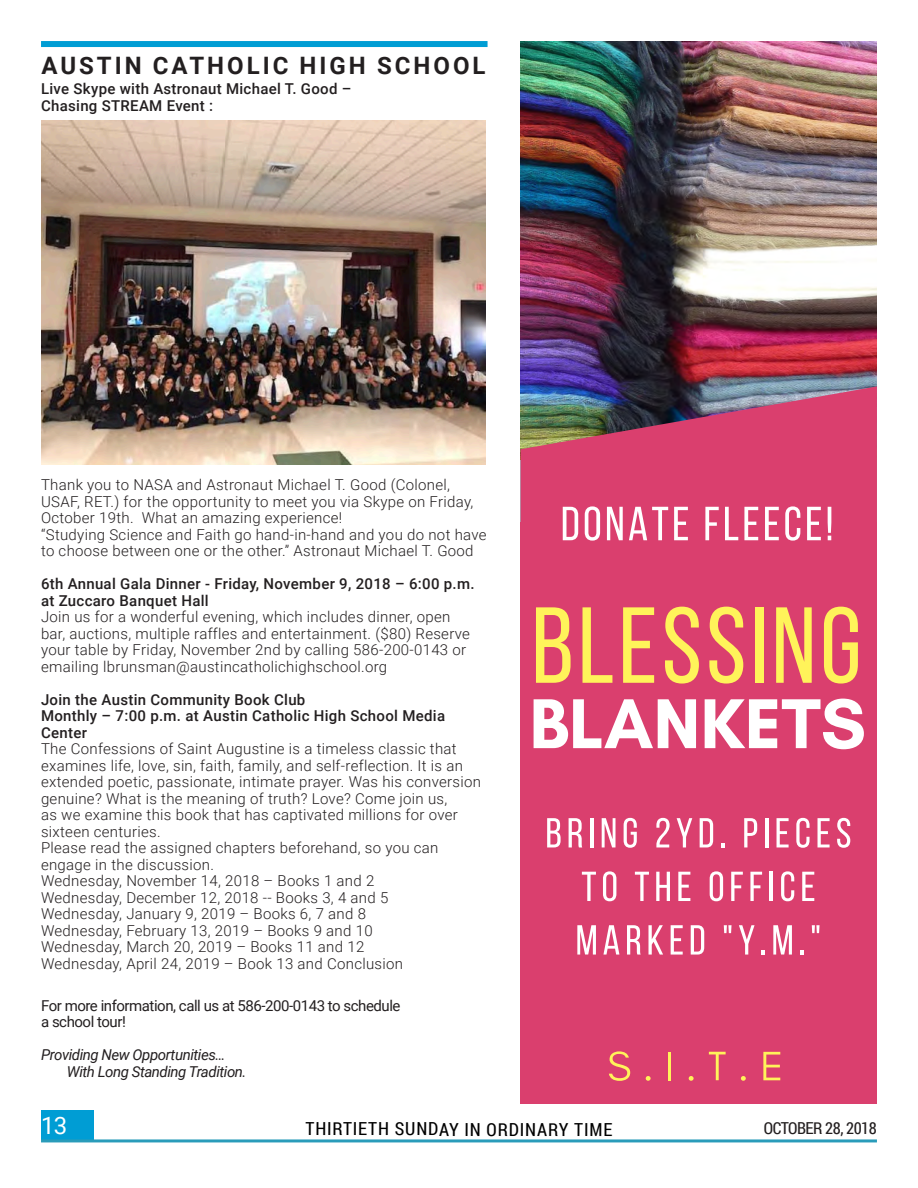
<style>
.page{position:relative;width:918px;height:1188px;background:#fff}
.page>*{position:absolute;margin:0;border:0;box-sizing:border-box;transform-origin:0 0}
.t1{font:700 24px "Roboto";letter-spacing:.125em;color:#231f20}
.t2{font:24px "Roboto";color:#fff}
.t3{font:18px "Roboto Condensed";letter-spacing:.045em;color:#000}
.t4{font:16.5px "Roboto Condensed";letter-spacing:-.03em;color:#231f20}
.Paragraph_Style_2{font:300 15px/16.5px "Roboto";letter-spacing:.02em;color:#231f20}
.Paragraph_Style_2-2{font:500 15px/16.5px "Roboto";letter-spacing:.02em;color:#231f20}
.t5{font:15px/16.5px "Roboto";letter-spacing:-.03em;color:#231f20}
.t6{font:italic 15px "Roboto";letter-spacing:-.03em;color:#231f20}
</style>
<div class="page">
<div style="left:41px;top:1111px;width:52px;height:29px;background:#009dd4"></div>
<hr style="left:41px;top:1139px;width:836px;height:3px;background:#2a9cba">
<div style="left:41px;top:41px;width:447px;height:6px;background:#009dd4"></div>
<img style="left:41px;top:121px;width:444px;height:344px">
<img style="left:521px;top:41px;width:356px;height:345px">
<img style="left:521px;top:386px;width:356px;height:137px">
<div style="left:521px;top:523px;width:356px;height:86px;background:#da3f6e"></div>
<div style="left:521px;top:608px;width:356px;height:87px;background:#da3f6e"></div>
<div style="left:521px;top:694px;width:356px;height:87px;background:#da3f6e"></div>
<div style="left:521px;top:780px;width:356px;height:86px;background:#da3f6e"></div>
<div style="left:521px;top:866px;width:356px;height:86px;background:#da3f6e"></div>
<div style="left:521px;top:951px;width:356px;height:87px;background:#da3f6e"></div>
<div style="left:521px;top:1037px;width:356px;height:67px;background:#da3f6e"></div>
<svg style="left:563px;top:507px;width:15px;height:33px"></svg>
<svg style="left:585px;top:506px;width:15px;height:35px"></svg>
<svg style="left:607px;top:507px;width:16px;height:33px"></svg>
<svg style="left:629px;top:507px;width:39px;height:33px"></svg>
<svg style="left:674px;top:507px;width:14px;height:33px"></svg>
<svg style="left:705px;top:507px;width:14px;height:33px"></svg>
<svg style="left:725px;top:507px;width:13px;height:33px"></svg>
<svg style="left:744px;top:507px;width:14px;height:33px"></svg>
<svg style="left:765px;top:507px;width:14px;height:33px"></svg>
<svg style="left:785px;top:506px;width:15px;height:35px"></svg>
<svg style="left:807px;top:507px;width:14px;height:33px"></svg>
<svg style="left:828px;top:507px;width:3px;height:33px"></svg>
<svg style="left:547px;top:818px;width:14px;height:29px"></svg>
<svg style="left:569px;top:818px;width:13px;height:29px"></svg>
<hr style="left:590px;top:818px;width:3px;height:29px;background:#fff">
<svg style="left:602px;top:818px;width:14px;height:29px"></svg>
<svg style="left:624px;top:818px;width:13px;height:30px"></svg>
<svg style="left:656px;top:818px;width:14px;height:29px"></svg>
<svg style="left:677px;top:818px;width:15px;height:29px"></svg>
<svg style="left:700px;top:818px;width:13px;height:29px"></svg>
<svg style="left:721px;top:843px;width:3px;height:4px"></svg>
<svg style="left:744px;top:818px;width:13px;height:29px"></svg>
<hr style="left:765px;top:818px;width:3px;height:29px;background:#fff">
<svg style="left:777px;top:818px;width:12px;height:29px"></svg>
<svg style="left:796px;top:818px;width:14px;height:30px"></svg>
<svg style="left:818px;top:818px;width:12px;height:29px"></svg>
<svg style="left:837px;top:818px;width:13px;height:30px"></svg>
<svg style="left:582px;top:872px;width:14px;height:29px"></svg>
<svg style="left:603px;top:871px;width:13px;height:30px"></svg>
<svg style="left:635px;top:872px;width:14px;height:29px"></svg>
<svg style="left:656px;top:872px;width:14px;height:29px"></svg>
<svg style="left:678px;top:872px;width:12px;height:29px"></svg>
<svg style="left:710px;top:871px;width:13px;height:30px"></svg>
<svg style="left:731px;top:872px;width:12px;height:29px"></svg>
<svg style="left:750px;top:872px;width:12px;height:29px"></svg>
<hr style="left:770px;top:872px;width:3px;height:29px;background:#fff">
<svg style="left:781px;top:871px;width:13px;height:30px"></svg>
<svg style="left:802px;top:872px;width:12px;height:29px"></svg>
<svg style="left:577px;top:925px;width:19px;height:30px"></svg>
<svg style="left:603px;top:925px;width:16px;height:30px"></svg>
<svg style="left:627px;top:925px;width:14px;height:30px"></svg>
<svg style="left:649px;top:925px;width:14px;height:30px"></svg>
<svg style="left:671px;top:925px;width:12px;height:30px"></svg>
<svg style="left:691px;top:925px;width:13px;height:30px"></svg>
<svg style="left:724px;top:925px;width:8px;height:8px"></svg>
<svg style="left:739px;top:925px;width:16px;height:30px"></svg>
<svg style="left:762px;top:950px;width:3px;height:5px"></svg>
<svg style="left:773px;top:925px;width:19px;height:30px"></svg>
<svg style="left:800px;top:950px;width:3px;height:5px"></svg>
<svg style="left:812px;top:925px;width:8px;height:8px"></svg>
<svg style="left:536px;top:607px;width:35px;height:76px"></svg>
<svg style="left:583px;top:607px;width:29px;height:76px"></svg>
<svg style="left:623px;top:607px;width:31px;height:76px"></svg>
<svg style="left:665px;top:607px;width:34px;height:77px"></svg>
<svg style="left:709px;top:607px;width:34px;height:77px"></svg>
<div style="left:755px;top:607px;width:8px;height:76px;background:#fff35a"></div>
<svg style="left:776px;top:607px;width:36px;height:76px"></svg>
<svg style="left:824px;top:607px;width:34px;height:77px"></svg>
<svg style="left:534px;top:699px;width:162px;height:49px"></svg>
<svg style="left:705px;top:699px;width:159px;height:50px"></svg>
<svg style="left:609px;top:1051px;width:21px;height:30px"></svg>
<svg style="left:646px;top:1076px;width:5px;height:5px"></svg>
<hr style="left:668px;top:1052px;width:3px;height:28px;background:#fff35a">
<svg style="left:689px;top:1076px;width:5px;height:5px"></svg>
<svg style="left:709px;top:1052px;width:17px;height:28px"></svg>
<svg style="left:741px;top:1076px;width:5px;height:5px"></svg>
<svg style="left:763px;top:1052px;width:17px;height:28px"></svg>
<p class="t1" style="left:41px;top:49px;width:446px">AUSTIN CATHOLIC HIGH SCHOOL</p>
<p class="Paragraph_Style_2-2" style="left:41px;top:80px;width:312px">Live Skype with Astronaut Michael T. Good –<br>Chasing STREAM Event :</p>
<p class="Paragraph_Style_2" style="left:41px;top:476px;width:434px">Thank you to NASA and Astronaut Michael T. Good (Colonel,<br>USAF, RET.) for the opportunity to meet you via Skype on Friday,<br>October 19th. What an amazing experience!</p>
<p class="Paragraph_Style_2" style="left:41px;top:526px;width:447px">“Studying Science and Faith go hand-in-hand and you do not have to choose between one or the other.” Astronaut Michael T. Good</p>
<p class="Paragraph_Style_2-2" style="left:41px;top:575px;width:435px">6th Annual Gala Dinner - Friday, November 9, 2018 – 6:00 p.m. at Zuccaro Banquet Hall</p>
<p class="Paragraph_Style_2" style="left:41px;top:608px;width:430px">Join us for a wonderful evening, which includes dinner, open bar, auctions, multiple raffles and entertainment. ($80) Reserve your table by Friday, November 2nd by calling 586-200-0143 or emailing lbrunsman@austincatholichighschool.org</p>
<p class="Paragraph_Style_2-2" style="left:41px;top:691px;width:266px">Join the Austin Community Book Club</p>
<p class="Paragraph_Style_2-2" style="left:41px;top:707px;width:406px">Monthly – 7:00 p.m. at Austin Catholic High School Media<br>Center</p>
<p class="Paragraph_Style_2" style="left:41px;top:740px;width:441px">The Confessions of Saint Augustine is a timeless classic that examines life, love, sin, faith, family, and self-reflection. It is an extended poetic, passionate, intimate prayer. Was his conversion genuine? What is the meaning of truth? Love? Come join us,<br>as we examine this book that has captivated millions for over sixteen centuries.</p>
<p class="Paragraph_Style_2" style="left:41px;top:839px;width:399px">Please read the assigned chapters beforehand, so you can engage in the discussion.</p>
<p class="Paragraph_Style_2" style="left:41px;top:872px;width:335px">Wednesday, November 14, 2018 – Books 1 and 2</p>
<p class="Paragraph_Style_2" style="left:41px;top:889px;width:349px">Wednesday, December 12, 2018 -- Books 3, 4 and 5</p>
<p class="Paragraph_Style_2" style="left:41px;top:905px;width:327px">Wednesday, January 9, 2019 – Books 6, 7 and 8</p>
<p class="Paragraph_Style_2" style="left:41px;top:922px;width:333px">Wednesday, February 13, 2019 – Books 9 and 10</p>
<p class="Paragraph_Style_2" style="left:41px;top:938px;width:325px">Wednesday, March 20, 2019 – Books 11 and 12</p>
<p class="Paragraph_Style_2" style="left:41px;top:955px;width:364px">Wednesday, April 24, 2019 – Book 13 and Conclusion</p>
<p class="t5" style="left:41px;top:996px;width:361px">For more information, call us at 586-200-0143 to schedule a school tour!</p>
<p class="t6" style="left:41px;top:1044px;width:186px">Providing New Opportunities…</p>
<p class="t6" style="left:67px;top:1061px;width:181px">With Long Standing Tradition.</p>
<h1 class="t2" style="left:41px;top:1109px;width:28px">13</h1>
<p class="t3" style="left:306px;top:1117px;width:308px">THIRTIETH SUNDAY IN ORDINARY TIME</p>
<p class="t4" style="left:764px;top:1117px;width:115px">OCTOBER 28, 2018</p>
</div>
